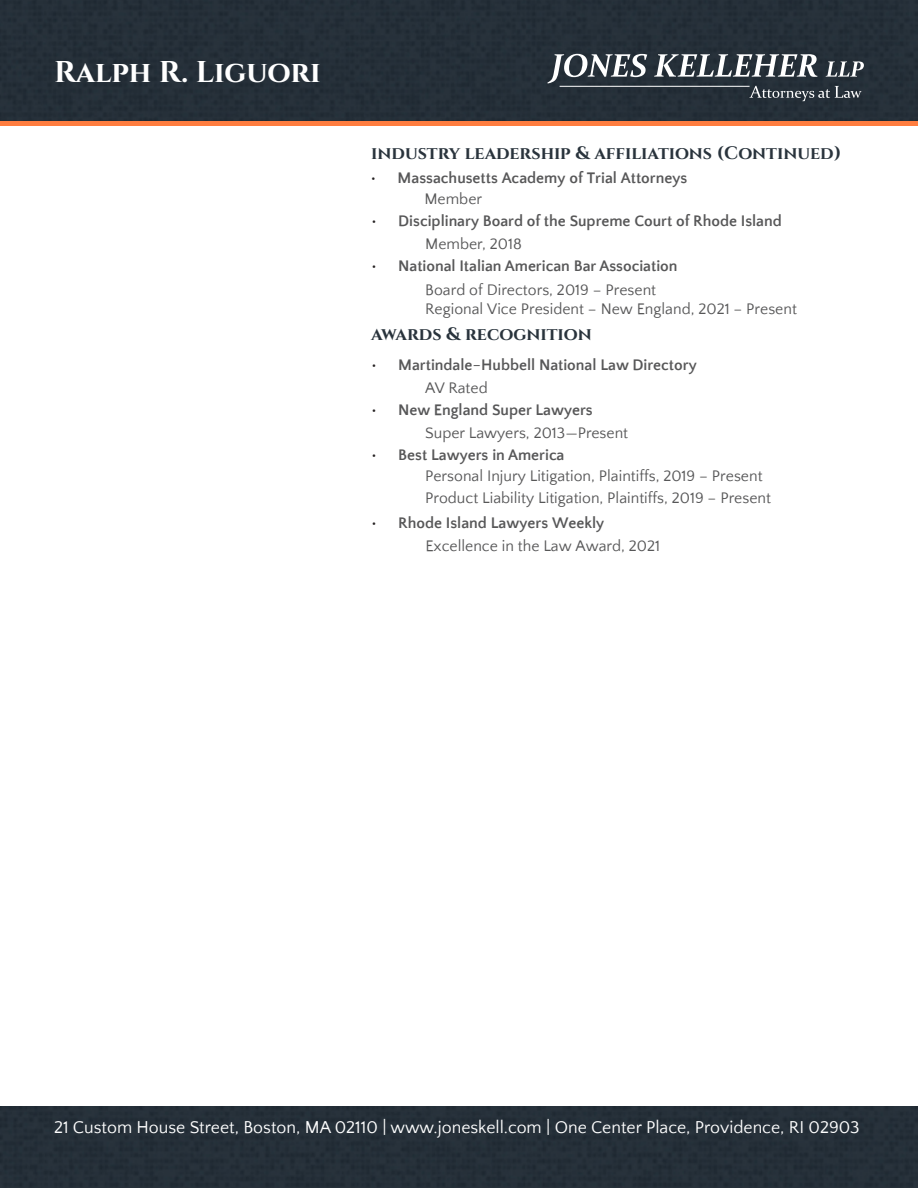
<style>
.page{position:relative;width:918px;height:1188px;background:#fff}
.page>*{position:absolute;margin:0;border:0;box-sizing:border-box;transform-origin:0 0}
.t1{font:700 30px "Cinzel";letter-spacing:-.005em;color:#fff}
.t2{font:700 18px "Cinzel";color:#29333c}
.t3{font:17.7px "Quattrocento Sans";color:#fff}
.t4{font:15.75px/22.5px "Quattrocento Sans";color:#575758}
.t5{font:700 15.75px/21.3px "Quattrocento Sans";color:#575758}
.s1{font-weight:400;font-size:18px;color:#231f20}
.s2{font-weight:400}
.s3{font-weight:400;font-size:18px}
.s4{font-size:18px;color:#231f20}
.s5{font-weight:700}
</style>
<div class="page">
<div style="left:0;top:1106px;width:918px;height:82px;background:#252f38"></div>
<div style="left:0;top:0;width:918px;height:122px;background:#252f38"></div>
<svg style="left:547px;top:54px;width:100px;height:30px"></svg>
<svg style="left:654px;top:54px;width:163px;height:23px"></svg>
<svg style="left:826px;top:61px;width:38px;height:16px"></svg>
<hr style="left:560px;top:86px;width:190px;height:1px;background:#fff">
<svg style="left:749px;top:86px;width:113px;height:15px;background:#495159"></svg>
<hr style="left:0;top:122px;width:918px;height:4px;background:#ff7d3f">
<p class="t1" style="left:54px;top:53px;width:268px">Ralph R. Liguori</p>
<p class="t2" style="left:371px;top:142px;width:472px">industry leadership &amp; affiliations (Continued)</p>
<p class="t5" style="left:424px;top:168px;width:265px;text-indent:-54px"><span class="s1">•</span> Massachusetts Academy of Trial Attorneys<br><span class="s2">Member</span></p>
<p class="t5" style="left:371px;top:211px;width:412px"><span class="s1">•</span> Disciplinary Board of the Supreme Court of Rhode Island</p>
<p class="t4" style="left:425px;top:233px;width:98px">Member, 2018</p>
<p class="t5" style="left:371px;top:256px;width:308px"><span class="s1">•</span> National Italian American Bar Association</p>
<p class="t4" style="left:425px;top:281px;width:373px;line-height:18.9px">Board of Directors, 2019 – Present<br>Regional Vice President – New England, 2021 – Present</p>
<p class="t2" style="left:371px;top:323px;width:222px">awards &amp; recognition</p>
<p class="t5" style="left:371px;top:355px;width:327px"><span class="s1">•</span> Martindale<span class="s3">-</span>Hubbell National Law Directory</p>
<p class="t4" style="left:425px;top:377px;width:64px">AV Rated</p>
<p class="t5" style="left:371px;top:400px;width:223px"><span class="s1">•</span> New England Super Lawyers</p>
<p class="t4" style="left:425px;top:422px;width:204px">Super Lawyers, 2013—Present</p>
<p class="t5" style="left:371px;top:445px;width:195px"><span class="s1">•</span> Best Lawyers in America</p>
<p class="t4" style="left:425px;top:465px;width:347px">Personal Injury Litigation, Plaintiffs, 2019 – Present<br>Product Liability Litigation, Plaintiffs, 2019 – Present</p>
<p class="t4" style="left:425px;top:512px;width:236px;text-indent:-54px"><span class="s4">•</span> <span class="s5">Rhode Island Lawyers Weekly<br></span>Excellence in the Law Award, 2021</p>
<p class="t3" style="left:54px;top:1118px;width:807px">21 Custom House Street, Boston, MA 02110 | www.joneskell.com | One Center Place, Providence, RI 02903</p>
</div>
